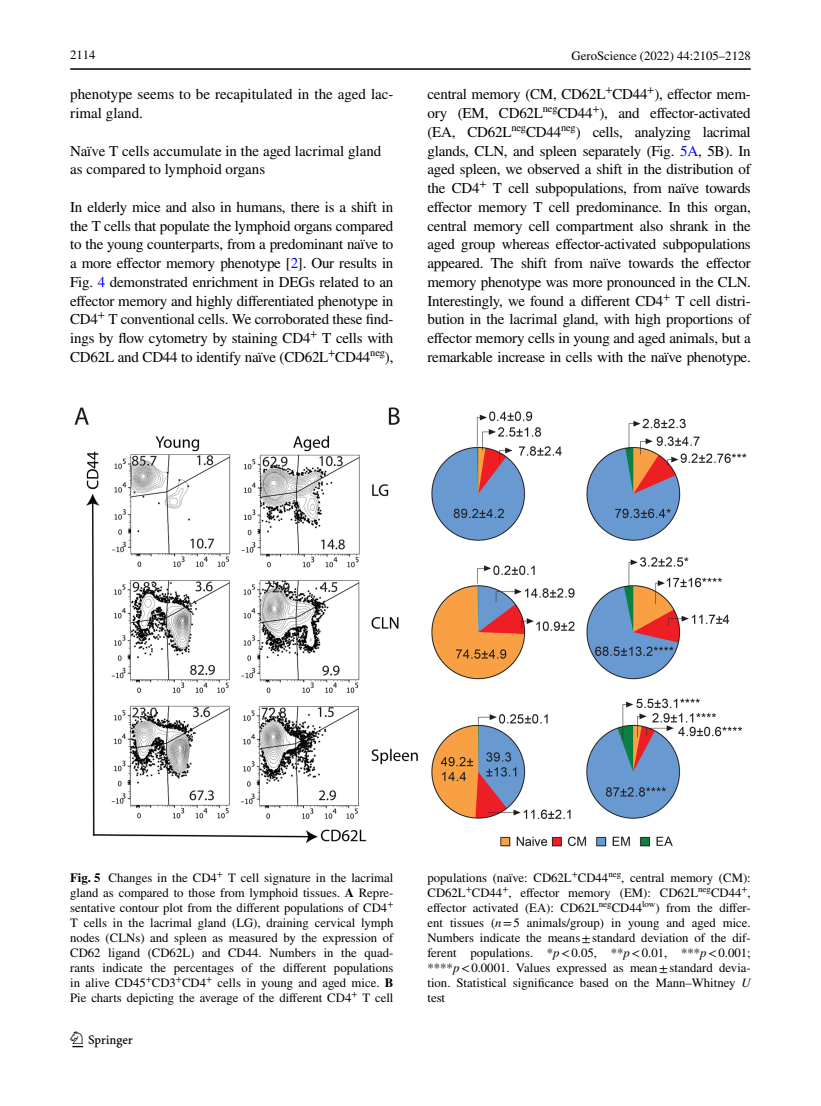
<style>
.page{position:relative;width:821px;height:1106px;background:#fff}
.page>*{position:absolute;margin:0;border:0;box-sizing:border-box;transform-origin:0 0}
.t1{font:22.5px "Springnew Regular 2";color:#000}
.t2{font:15px/18.8px "STIX";letter-spacing:-.005em;color:#000}
.t3{font:12.75px/15px "STIX";color:#000;text-align:justify}
.s1{color:#00f}
.s2{font-weight:700}
.s3{font-style:italic}
</style>
<div class="page">
<hr style="left:70px;top:68px;width:680px;height:2px;background:#000">
<img style="left:74px;top:408px;width:672px;height:438px">
<p class="t3" style="left:70px;top:48px;width:27px">2114</p>
<p class="t3" style="left:571px;top:49px;width:181px">GeroScience (2022) 44:2105–2128</p>
<p class="t2" style="left:70px;top:86px;width:325px">phenotype seems to be recapitulated in the aged lac&shy;rimal gland.</p>
<p class="t2" style="left:70px;top:142px;width:313px">Naïve T cells accumulate in the aged lacrimal gland as compared to lymphoid organs</p>
<p class="t2" style="left:70px;top:198px;width:325px;text-align:justify">In elderly mice and also in humans, there is a shift in the T cells that populate the lymphoid organs compared to the young counterparts, from a predominant naïve to a more effector memory phenotype [<span class="s1">2</span>]. Our results in Fig. <span class="s1">4</span> demonstrated enrichment in DEGs related to an effector memory and highly differentiated phenotype in CD4<sup>+</sup> T conventional cells. We corroborated these find&shy;ings by flow cytometry by staining CD4<sup>+</sup> T cells with CD62L and CD44 to identify naïve (CD62L<sup>+</sup>CD44<sup>neg</sup>),</p>
<p class="t2" style="left:427px;top:86px;width:325px;text-align:justify">central memory (CM, CD62L<sup>+</sup>CD44<sup>+</sup>), effector mem&shy;ory (EM, CD62L<sup>neg</sup>CD44<sup>+</sup>), and effector-activated (EA, CD62L<sup>neg</sup>CD44<sup>neg</sup>) cells, analyzing lacrimal glands, CLN, and spleen separately (Fig. <span class="s1">5A</span>, 5B). In aged spleen, we observed a shift in the distribution of the CD4<sup>+</sup> T cell subpopulations, from naïve towards effector memory T cell predominance. In this organ, central memory cell compartment also shrank in the aged group whereas effector-activated subpopulations appeared. The shift from naïve towards the effector memory phenotype was more pronounced in the CLN.<br>Interestingly, we found a different CD4<sup>+</sup> T cell distri&shy;bution in the lacrimal gland, with high proportions of effector memory cells in young and aged animals, but a remarkable increase in cells with the naïve phenotype.</p>
<p class="t3" style="left:70px;top:870px;width:325px"><span class="s2">Fig. 5</span> Changes in the CD4<sup>+</sup> T cell signature in the lacrimal gland as compared to those from lymphoid tissues. <span class="s2">A</span> Repre&shy;sentative contour plot from the different populations of CD4<sup>+ </sup>T cells in the lacrimal gland (LG), draining cervical lymph nodes (CLNs) and spleen as measured by the expression of CD62 ligand (CD62L) and CD44. Numbers in the quad&shy;rants indicate the percentages of the different populations in alive CD45<sup>+</sup>CD3<sup>+</sup>CD4<sup>+</sup> cells in young and aged mice. <span class="s2">B </span>Pie charts depicting the average of the different CD4<sup>+</sup> T cell</p>
<p class="t3" style="left:427px;top:870px;width:325px">populations (naïve: CD62L<sup>+</sup>CD44<sup>neg</sup>, central memory (CM):<br>CD62L<sup>+</sup>CD44<sup>+</sup>, effector memory (EM): CD62L<sup>neg</sup>CD44<sup>+</sup>, effector activated (EA): CD62L<sup>neg</sup>CD44<sup>low</sup>) from the differ&shy;ent tissues (<span class="s3">n</span>=5 animals/group) in young and aged mice.<br>Numbers indicate the means±standard deviation of the dif&shy;ferent populations. *<span class="s3">p</span>&lt;0.05, **<span class="s3">p</span>&lt;0.01, ***<span class="s3">p</span>&lt;0.001; ****<span class="s3">p</span>&lt;0.0001. Values expressed as mean±standard devia&shy;tion. Statistical significance based on the Mann–Whitney <span class="s3">U </span>test</p>
<h1 class="t1" style="left:72px;top:1031px;width:62px">1 3</h1>
</div>
